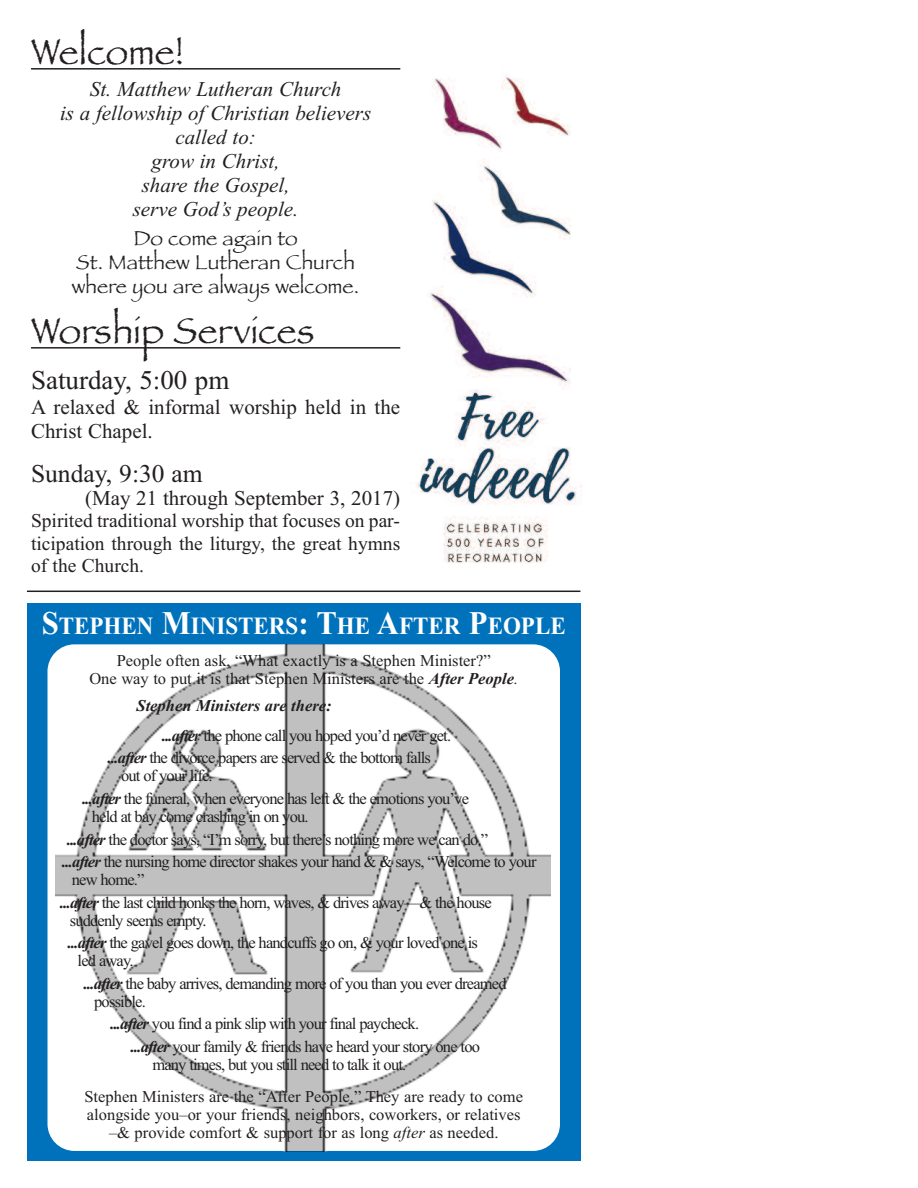
<style>
.page{position:relative;width:918px;height:1188px;background:#fff}
.page>*{position:absolute;margin:0;border:0;box-sizing:border-box;transform-origin:0 0}
.t1{font:37.5px "Papyrus";color:#231f20}
.t2{font:27px "Times New Roman";color:#231f20}
.t3{font:25.5px "Times New Roman";color:#231f20}
.t4{font:700 24.75px "Times New Roman";color:#fff;scale:.93 1}
.t5{font:italic 21px/24px "Times New Roman";color:#231f20;text-align:center}
.t6{font:21px/24.8px "Times New Roman";color:#231f20}
.t7{font:21px/24px "Papyrus";color:#231f20;text-align:center}
.t8{font:19.5px/22.5px "Times New Roman";color:#231f20;text-align:justify}
.t9{font:16.5px/22.5px "Times New Roman";letter-spacing:-.05em;color:#231f20}
.t10{font:16.5px/18px "Times New Roman";color:#231f20;text-align:center}
.s1{font-size:33px}
.s2{font-weight:700;font-style:italic}
.s3{font-style:italic}
</style>
<div class="page">
<hr style="left:31px;top:68px;width:369px;height:2px;background:#231f20">
<hr style="left:31px;top:347px;width:369px;height:2px;background:#231f20">
<img style="left:417px;top:77px;width:165px;height:486px">
<div style="left:27px;top:604px;width:554px;height:557px;background:#0072bc"></div>
<div style="left:48px;top:644px;width:512px;height:507px;background:#fff;border-radius:27px"></div>
<img style="left:55px;top:645px;width:496px;height:507px">
<hr style="left:27px;top:591px;width:553px;height:1px;background:#231f20">
<h1 class="t1" style="left:31px;top:29px;width:155px">Welcome!</h1>
<p class="t5" style="left:60px;top:77px;width:313px">St. Matthew Lutheran Church<br>is a fellowship of Christian believers called to:<br>grow in Christ,<br>share the Gospel,<br>serve God’s people.</p>
<p class="t7" style="left:72px;top:226px;width:289px">Do come again to<br>St. Matthew Lutheran Church where you are always welcome.</p>
<h1 class="t1" style="left:31px;top:308px;width:285px">Worship Services</h1>
<h2 class="t2" style="left:31px;top:364px;width:200px">Saturday, 5:00 pm</h2>
<p class="t6" style="left:31px;top:394px;width:371px">A relaxed &amp; informal worship held in the<br>Christ Chapel.</p>
<h3 class="t3" style="left:31px;top:459px;width:173px">Sunday, 9:30 am</h3>
<p class="t6" style="left:85px;top:485px;width:317px">(May 21 through September 3, 2017)</p>
<p class="t8" style="left:31px;top:510px;width:371px">Spirited traditional worship that focuses on par&shy;ticipation through the liturgy, the great hymns of the Church.</p>
<h3 class="t4" style="left:42px;top:611px;width:565px"><span class="s1">S</span>TEPHEN <span class="s1">M</span>INISTERS<span class="s1">: T</span>HE <span class="s1">A</span>FTER <span class="s1">P</span>EOPLE</h3>
<p class="t10" style="left:89px;top:651px;width:430px">People often ask, “What exactly is a Stephen Minister?”<br>One way to put it is that Stephen Ministers are the <span class="s2">After People</span><span class="s3">.</span></p>
<p class="t9" style="left:162px;top:690px;width:291px;line-height:30.2px;text-indent:-26px"><span class="s2">Stephen Ministers are there:<br>...after</span> the phone call you hoped you’d never get.</p>
<p class="t9" style="left:121px;top:749px;width:311px;line-height:18px;text-indent:-13px"><span class="s2">...after</span> the divorce papers are served &amp; the bottom falls out of your life.</p>
<p class="t9" style="left:92px;top:789px;width:379px;line-height:18px;text-indent:-9px"><span class="s2">...after</span> the funeral, when everyone has left &amp; the emotions you’ve held at bay come crashing in on you.</p>
<p class="t9" style="left:62px;top:828px;width:476px"><span class="s2">...after</span> the doctor says, “I’m sorry, but there’s nothing more we can do.”<br><span class="s2">...after</span> the nursing home director shakes your hand &amp; &amp; says, “Welcome to your</p>
<p class="t9" style="left:60px;top:868px;width:433px;text-indent:12px">new home.”<br><span class="s2">...after</span> the last child honks the horn, waves, &amp; drives away—&amp; the house</p>
<p class="t9" style="left:68px;top:909px;width:412px">suddenly seems empty.<br><span class="s2">...after</span> the gavel goes down, the handcuffs go on, &amp; your loved one is</p>
<p class="t9" style="left:84px;top:949px;width:424px;text-indent:-6px">led away.<br><span class="s2">...after</span> the baby arrives, demanding more of you than you ever dreamed</p>
<p class="t9" style="left:94px;top:990px;width:53px">possible.</p>
<p class="t9" style="left:110px;top:1012px;width:310px"><span class="s2">...after</span> you find a pink slip with your final paycheck.</p>
<p class="t9" style="left:131px;top:1035px;width:351px"><span class="s2">...after</span> your family &amp; friends have heard your story one too</p>
<p class="t10" style="left:84px;top:1048px;width:440px;line-height:32.7px;text-align:left;text-indent:68px">many times, but you still need to talk it out.<br>Stephen Ministers are the “After People.” They are ready to come</p>
<p class="t10" style="left:87px;top:1106px;width:435px">alongside you–or your friends, neighbors, coworkers, or relatives –&amp; provide comfort &amp; support for as long <span class="s3">after</span> as needed.</p>
</div>
